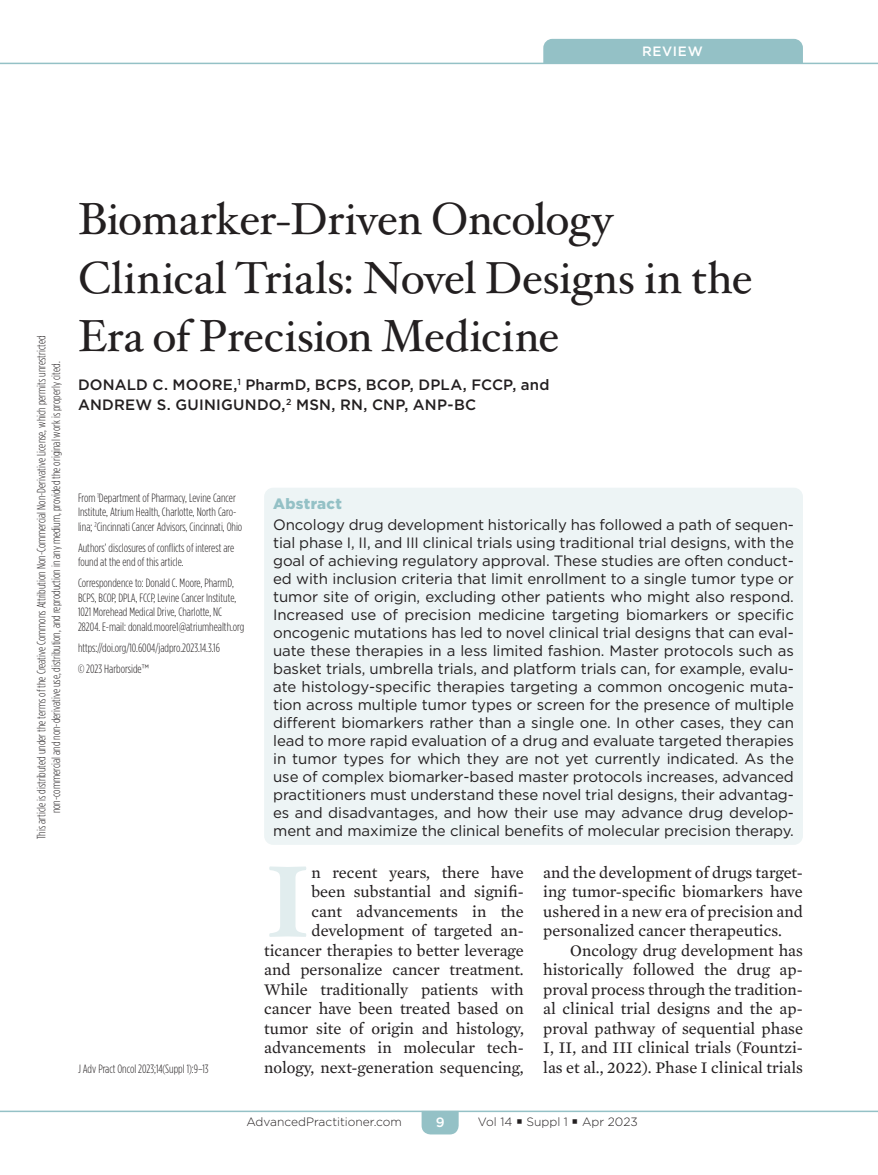
<style>
.page{position:relative;width:878px;height:1175px;background:#fff}
.page>*{position:absolute;margin:0;border:0;box-sizing:border-box;transform-origin:0 0}
.Body_txt___Drop_cap{font:700 101.25px "Hoefler Txt";color:#e1edee}
.t1{font:45px/58.5px "Hoefler Txt";letter-spacing:-.01em;color:#231f20}
.Body_txt___Drop_cap-2{font:16.5px/19.5px "Mercury Text G2";color:#231f20;text-align:right}
.Body_txt{font:16.5px/19.5px "Mercury Text G2";color:#231f20;text-align:justify}
.Abstract{font:15px/18px "Gotham";letter-spacing:-.005em;color:#231f20;text-align:justify}
.Author{font:500 15px/19.5px "Gotham";letter-spacing:.015em;color:#231f20}
.Abstract_Title{font:900 15px "Gotham";letter-spacing:.025em;color:#94c1c6}
.t2{font:500 13.5px "Gotham";letter-spacing:.05em;color:#fff}
.Correspondence_to{font:300 12px/14.4px "Gotham Condensed";color:#231f20}
.t3{font:300 12px "Gotham";color:#231f20}
.s1{font-family:"Gotham Narrow"}
</style>
<div class="page">
<hr style="left:0;top:1110px;width:878px;height:2px;background:#94c1c6">
<svg style="left:421px;top:1110px;width:37px;height:24px"></svg>
<hr style="left:0;top:63px;width:878px;height:1px;background:#94c1c6">
<div style="left:543px;top:39px;width:259px;height:24px;background:#94c1c6"></div>
<div style="left:264px;top:488px;width:538px;height:356px;background:#edf4f5;border-radius:9px"></div>
<p class="t2" style="left:642px;top:43px;width:62px">REVIEW</p>
<p class="Correspondence_to" style="left:34px;top:839px;width:505px;text-align:center;rotate:-90deg">This article is distributed under the terms of the Creative Commons Attribution Non-Commercial Non-Derivative License, which permits unrestricted non-commercial and non-derivative use, distribution, and reproduction in any medium, provided the original work is properly cited.</p>
<p class="t1" style="left:78px;top:188px;width:676px">Biomarker-Driven Oncology<br>Clinical Trials: Novel Designs in the<br>Era of Precision Medicine</p>
<p class="Author" style="left:78px;top:375px;width:473px">DONALD C. MOORE,<sup>1</sup> PharmD, BCPS, BCOP, DPLA, FCCP, and<br>ANDREW S. GUINIGUNDO,<sup>2</sup> MSN, RN, CNP, ANP-BC</p>
<p class="Correspondence_to" style="left:78px;top:490px;width:166px">From <sup>1</sup>Department of Pharmacy, Levine Cancer<br>Institute, Atrium Health, Charlotte, North Caro&shy;lina; <sup>2</sup>Cincinnati Cancer Advisors, Cincinnati, Ohio</p>
<p class="Correspondence_to" style="left:78px;top:540px;width:158px">Authors’ disclosures of conflicts of interest are found at the end of this article.</p>
<p class="Correspondence_to" style="left:78px;top:576px;width:168px">Correspondence to: Donald C. Moore, PharmD, BCPS, BCOP, DPLA, FCCP, Levine Cancer Institute, 1021 Morehead Medical Drive, Charlotte, NC 28204. E-mail: donald.moore1@atriumhealth.org</p>
<p class="Correspondence_to" style="left:78px;top:640px;width:143px">https://doi.org/10.6004/jadpro.2023.14.3.16</p>
<p class="Correspondence_to" style="left:78px;top:661px;width:72px">© 2023 Harborside<span class="s1">™</span></p>
<p class="Abstract_Title" style="left:273px;top:493px;width:70px">Abstract</p>
<p class="Abstract" style="left:273px;top:515px;width:522px">Oncology drug development historically has followed a path of sequen&shy;tial phase I, II, and III clinical trials using traditional trial designs, with the goal of achieving regulatory approval. These studies are often conduct&shy;ed with inclusion criteria that limit enrollment to a single tumor type or tumor site of origin, excluding other patients who might also respond.<br>Increased use of precision medicine targeting biomarkers or specific oncogenic mutations has led to novel clinical trial designs that can eval&shy;uate these therapies in a less limited fashion. Master protocols such as basket trials, umbrella trials, and platform trials can, for example, evalu&shy;ate histology-specific therapies targeting a common oncogenic muta&shy;tion across multiple tumor types or screen for the presence of multiple different biomarkers rather than a single one. In other cases, they can lead to more rapid evaluation of a drug and evaluate targeted therapies in tumor types for which they are not yet currently indicated. As the use of complex biomarker-based master protocols increases, advanced practitioners must understand these novel trial designs, their advantag&shy;es and disadvantages, and how their use may advance drug develop&shy;ment and maximize the clinical benefits of molecular precision therapy.</p>
<p class="Body_txt___Drop_cap" style="left:264px;top:825px;width:49px">I</p>
<p class="Body_txt___Drop_cap-2" style="left:264px;top:861px;width:261px">n recent years, there have<br>been substantial and signifi-<br>cant advancements in the development of targeted an&shy;ticancer therapies to better leverage and personalize cancer treatment.<br>While traditionally patients with cancer have been treated based on tumor site of origin and histology, advancements in molecular tech&shy;nology, next-generation sequencing,</p>
<p class="Body_txt___Drop_cap-2" style="left:543px;top:861px;width:261px;text-align:justify">and the development of drugs target&shy;ing tumor-specific biomarkers have ushered in a new era of precision and personalized cancer therapeutics.</p>
<p class="Body_txt" style="left:543px;top:939px;width:261px;text-indent:27px">Oncology drug development has historically followed the drug ap&shy;proval process through the tradition&shy;al clinical trial designs and the ap&shy;proval pathway of sequential phase I, II, and III clinical trials (Fountzi-</p>
<p class="Correspondence_to" style="left:78px;top:1061px;width:132px">J Adv Pract Oncol 2023;14(Suppl 1):9–13</p>
<p class="Body_txt" style="left:543px;top:1056px;width:261px">las et al., 2022). Phase I clinical trials</p>
<p class="t3" style="left:246px;top:1114px;width:157px">AdvancedPractitioner.com</p>
<p class="t2" style="left:435px;top:1113px;width:10px">9</p>
<p class="t3" style="left:478px;top:1113px;width:161px">Vol 14 ▪ Suppl 1 ▪ Apr 2023</p>
</div>
